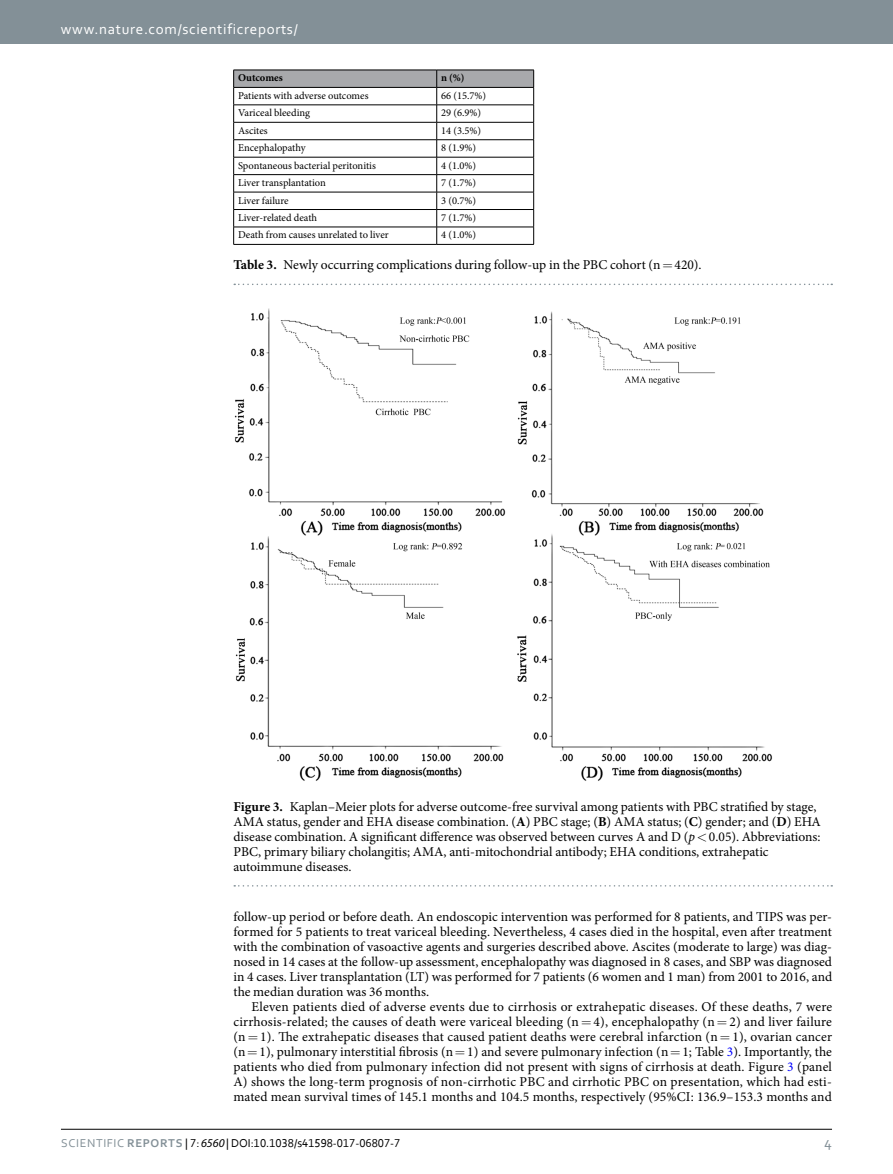
<style>
.page{position:relative;width:893px;height:1174px;background:#fff}
.page>*{position:absolute;margin:0;border:0;box-sizing:border-box;transform-origin:0 0}
.t1{font:15px "Corbel 2";letter-spacing:.045em;color:#fff}
.t2{font:15px "Corbel 2";color:#839097}
.t3{font:13.5px/15px "Minion Pro";color:#000;text-align:justify}
.t4{font:12px "Corbel";color:#000}
.t5{font:10.5px "Minion Pro";color:#000}
.t6{font:700 10.5px "Minion Pro";color:#000}
.s1{font-weight:700}
.s2{font-style:italic}
.s3{color:#00f}
.s4{font-family:"Corbel 2";color:#839097}
.s5{font-family:"Corbel Bold 2";color:#839097}
.s6{font-family:"Myriad Pro";font-style:italic}
</style>
<div class="page">
<div style="left:0;top:0;width:893px;height:43px;background:#839097"></div>
<hr style="left:61px;top:1129px;width:771px;height:1px;background:#000">
<svg style="left:234px;top:283px;width:598px;height:2px"></svg>
<hr style="left:233px;top:244px;width:204px;height:1px;background:#000">
<svg style="left:233px;top:70px;width:301px;height:174px"></svg>
<hr style="left:437px;top:244px;width:97px;height:1px;background:#000">
<img style="left:234px;top:308px;width:538px;height:473px">
<svg style="left:234px;top:885px;width:598px;height:1px"></svg>
<p class="t1" style="left:61px;top:19px;width:238px">www.nature.com/scientificreports/</p>
<p class="t6" style="left:238px;top:71px;width:46px">Outcomes</p>
<p class="t6" style="left:441px;top:71px;width:25px">n (%)</p>
<p class="t5" style="left:238px;top:88px;width:132px">Patients with adverse outcomes</p>
<p class="t5" style="left:441px;top:88px;width:46px">66 (15.7%)</p>
<p class="t5" style="left:238px;top:106px;width:73px">Variceal bleeding</p>
<p class="t5" style="left:441px;top:106px;width:41px">29 (6.9%)</p>
<p class="t5" style="left:238px;top:123px;width:31px">Ascites</p>
<p class="t5" style="left:441px;top:123px;width:41px">14 (3.5%)</p>
<p class="t5" style="left:238px;top:141px;width:69px">Encephalopathy</p>
<p class="t5" style="left:441px;top:141px;width:36px">8 (1.9%)</p>
<p class="t5" style="left:238px;top:158px;width:139px">Spontaneous bacterial peritonitis</p>
<p class="t5" style="left:441px;top:158px;width:36px">4 (1.0%)</p>
<p class="t5" style="left:238px;top:176px;width:89px">Liver transplantation</p>
<p class="t5" style="left:441px;top:176px;width:36px">7 (1.7%)</p>
<p class="t5" style="left:238px;top:193px;width:52px">Liver failure</p>
<p class="t5" style="left:441px;top:193px;width:36px">3 (0.7%)</p>
<p class="t5" style="left:238px;top:211px;width:81px">Liver-related death</p>
<p class="t5" style="left:441px;top:211px;width:36px">7 (1.7%)</p>
<p class="t5" style="left:238px;top:228px;width:152px">Death from causes unrelated to liver</p>
<p class="t5" style="left:441px;top:228px;width:36px">4 (1.0%)</p>
<p class="t3" style="left:233px;top:257px;width:470px"><span class="s1">Table 3.</span> Newly occurring complications during follow-up in the PBC cohort (n 420).</p>
<p class="t3" style="left:233px;top:799px;width:589px;text-align:left"><span class="s1">Figure 3.</span> Kaplan–Meier plots for adverse outcome-free survival among patients with PBC stratified by stage, AMA status, gender and EHA disease combination. (<span class="s1">A</span>) PBC stage; (<span class="s1">B</span>) AMA status; (<span class="s1">C</span>) gender; and (<span class="s1">D</span>) EHA disease combination. A significant difference was observed between curves A and D (<span class="s2">p</span> 0.05). Abbreviations:<br>PBC, primary biliary cholangitis; AMA, anti-mitochondrial antibody; EHA conditions, extrahepatic autoimmune diseases.</p>
<p class="t3" style="left:233px;top:909px;width:600px">follow-up period or before death. An endoscopic intervention was performed for 8 patients, and TIPS was per&shy;formed for 5 patients to treat variceal bleeding. Nevertheless, 4 cases died in the hospital, even after treatment with the combination of vasoactive agents and surgeries described above. Ascites (moderate to large) was diag&shy;nosed in 14 cases at the follow-up assessment, encephalopathy was diagnosed in 8 cases, and SBP was diagnosed in 4 cases. Liver transplantation (LT) was performed for 7 patients (6 women and 1 man) from 2001 to 2016, and the median duration was 36 months.</p>
<p class="t3" style="left:233px;top:999px;width:600px;text-indent:18px">Eleven patients died of adverse events due to cirrhosis or extrahepatic diseases. Of these deaths, 7 were cirrhosis-related; the causes of death were variceal bleeding (n 4), encephalopathy (n 2) and liver failure (n 1). The extrahepatic diseases that caused patient deaths were cerebral infarction (n 1), ovarian cancer (n 1), pulmonary interstitial fibrosis (n 1) and severe pulmonary infection (n 1; Table <span class="s3">3</span>). Importantly, the patients who died from pulmonary infection did not present with signs of cirrhosis at death. Figure <span class="s3">3</span> (panel A) shows the long-term prognosis of non-cirrhotic PBC and cirrhotic PBC on presentation, which had esti&shy;mated mean survival times of 145.1 months and 104.5 months, respectively (95%CI: 136.9–153.3 months and</p>
<p class="t4" style="left:61px;top:1135px;width:341px"><span class="s4">Scientific</span> <span class="s5">REPORTS</span> | 7: <span class="s6">6560</span> | DOI:10.1038/s41598-017-06807-7</p>
<p class="t2" style="left:824px;top:1132px;width:9px">4</p>
</div>
